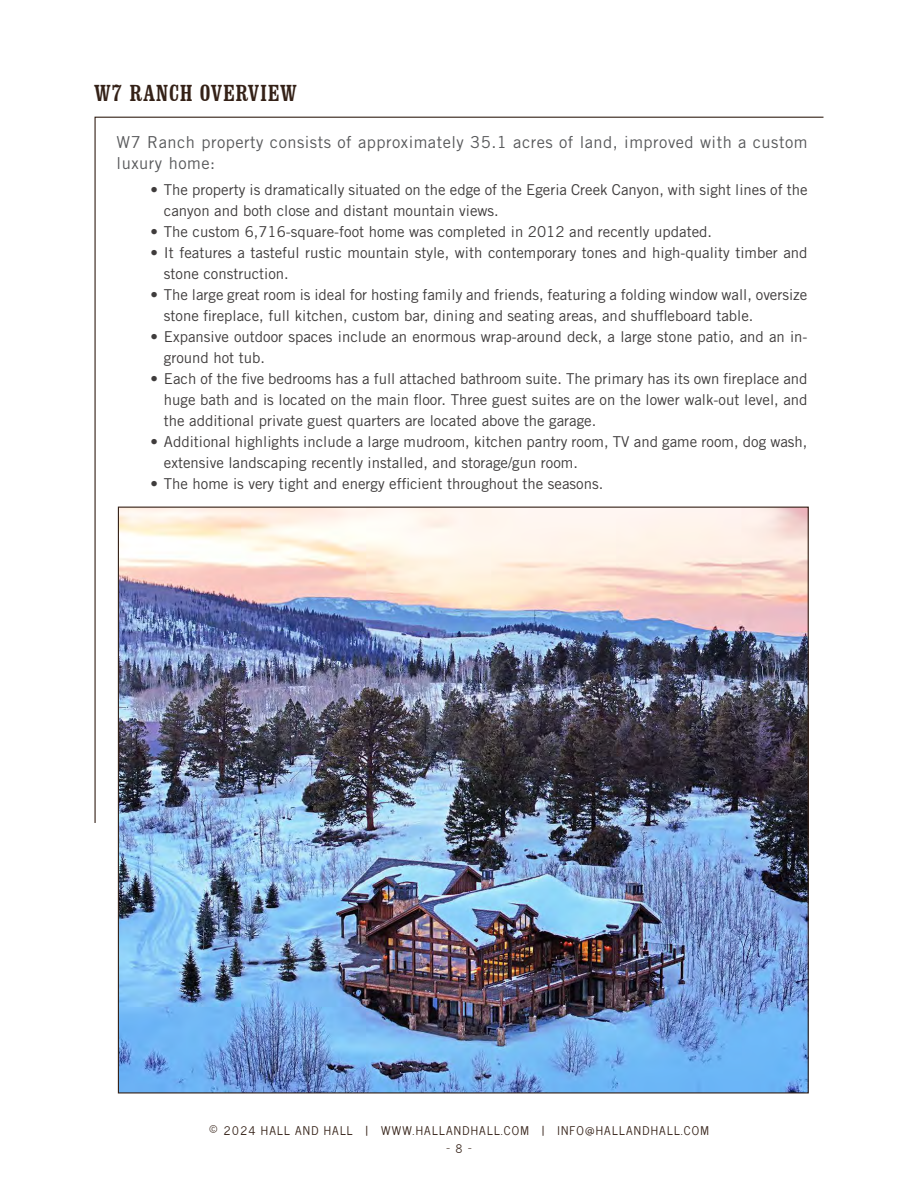
<style>
.page{position:relative;width:918px;height:1188px;background:#fff}
.page>*{position:absolute;margin:0;border:0;box-sizing:border-box;transform-origin:0 0}
.t1{font:condensed 24px "Clarendon BT";letter-spacing:.03em;color:#342117}
.t2{font:16.5px/21px "Trade Gothic LT Std";letter-spacing:.03em;color:#58595b}
.t3{font:15px/21px "Trade Gothic LT Std";color:#3f3c3c}
.t4{font:12px "News Cycle";letter-spacing:.1em;color:#342117}
.s1{font-size:16.5px}
</style>
<div class="page">
<img style="left:120px;top:824px;width:687px;height:268px">
<img style="left:94px;top:116px;width:730px;height:708px">
<h1 class="t1" style="left:94px;top:78px;width:204px">W7 RANCH OVERVIEW</h1>
<p class="t2" style="left:117px;top:131px;width:692px">W7 Ranch property consists of approximately 35.1 acres of land, improved with a custom luxury home:</p>
<p class="t3" style="left:164px;top:179px;width:645px;text-indent:-14px">• The property is dramatically situated on the edge of the Egeria Creek Canyon, with sight lines of the canyon and both close and distant mountain views.</p>
<p class="t3" style="left:150px;top:221px;width:563px">• The custom 6,716-square-foot home was completed in 2012 and recently updated.</p>
<p class="t3" style="left:164px;top:242px;width:645px;text-indent:-14px">• It features a tasteful rustic mountain style, with contemporary tones and high-quality timber and stone construction.</p>
<p class="t3" style="left:164px;top:284px;width:645px;text-indent:-13px">• The large great room is ideal for hosting family and friends, featuring a folding window wall, oversize stone fireplace, full kitchen, custom bar, dining and seating areas, and shuffleboard table.</p>
<p class="t3" style="left:164px;top:326px;width:645px;text-indent:-14px">• Expansive outdoor spaces include an enormous wrap-around deck, a large stone patio, and an in&shy;ground hot tub.</p>
<p class="t3" style="left:164px;top:368px;width:645px;text-align:justify;text-indent:-13px">• Each of the five bedrooms has a full attached bathroom suite. The primary has its own fireplace and huge bath and is located on the main floor. Three guest suites are on the lower walk-out level, and the additional private guest quarters are located above the garage.</p>
<p class="t3" style="left:164px;top:431px;width:645px;text-indent:-14px">• Additional highlights include a large mudroom, kitchen pantry room, TV and game room, dog wash, extensive landscaping recently installed, and storage/gun room.</p>
<p class="t3" style="left:150px;top:473px;width:455px">• The home is very tight and energy efficient throughout the seasons.</p>
<p class="t4" style="left:209px;top:1120px;width:502px"><span class="s1">©</span> 2024 HALL AND HALL | WWW.HALLANDHALL.COM | INFO@HALLANDHALL.COM</p>
<p class="t4" style="left:446px;top:1138px;width:26px">— 8 –</p>
</div>
